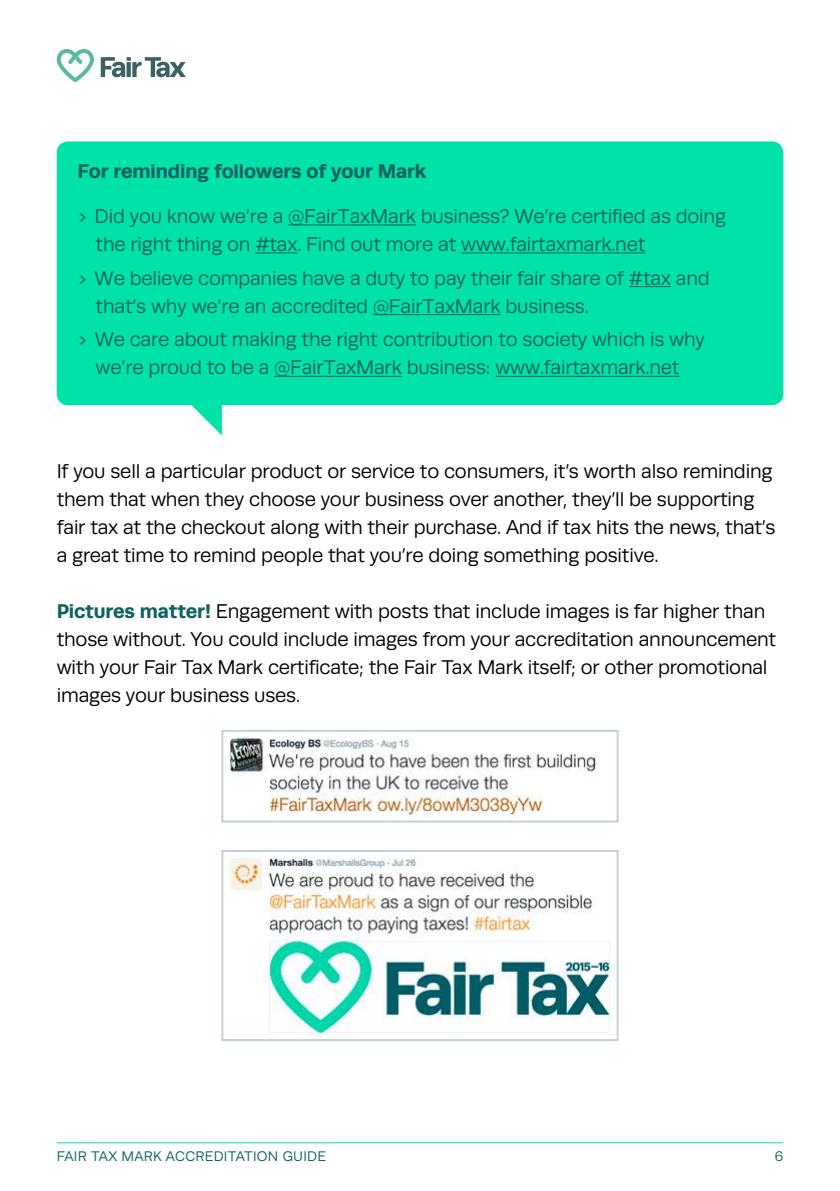
<style>
.page{position:relative;width:840px;height:1191px;background:#fff}
.page>*{position:absolute;margin:0;border:0;box-sizing:border-box;transform-origin:0 0}
.t1{font:20px/28px "Runda";letter-spacing:-.01em;color:#000}
.t2{font:20px/28px "Runda";letter-spacing:-.01em;color:#106262}
.t3{font:700 20px "Runda";letter-spacing:-.01em;color:#106262}
.t4{font:14px "Runda";letter-spacing:.02em;color:#106262}
.s1{font-weight:700;color:#106262}
</style>
<div class="page">
<hr style="left:57px;top:1142px;width:725px;height:1px;background:#00e2a7">
<svg style="left:101px;top:57px;width:85px;height:20px"></svg>
<svg style="left:57px;top:49px;width:37px;height:33px"></svg>
<svg style="left:57px;top:141px;width:725px;height:294px;background:#19e4af"></svg>
<hr style="left:288px;top:224px;width:127px;height:1px;background:#106262">
<hr style="left:255px;top:252px;width:42px;height:1px;background:#106262">
<hr style="left:461px;top:252px;width:184px;height:1px;background:#106262">
<hr style="left:628px;top:286px;width:42px;height:1px;background:#106262">
<hr style="left:373px;top:314px;width:127px;height:1px;background:#106262">
<hr style="left:274px;top:376px;width:127px;height:1px;background:#106262">
<hr style="left:495px;top:376px;width:184px;height:1px;background:#106262">
<img style="left:230px;top:738px;width:369px;height:81px">
<div style="left:221px;top:730px;width:397px;height:92px;border:2px solid #c0d1d1"></div>
<img style="left:225px;top:858px;width:390px;height:178px">
<div style="left:221px;top:850px;width:397px;height:191px;border:2px solid #c0d1d1"></div>
<p class="t3" style="left:78px;top:159px;width:350px">For reminding followers of your Mark</p>
<p class="t2" style="left:96px;top:202px;width:631px;text-indent:-17px">› Did you know we’re a @FairTaxMark business? We’re certified as doing the right thing on #tax. Find out more at www.fairtaxmark.net</p>
<p class="t2" style="left:96px;top:264px;width:615px;text-indent:-17px">› We believe companies have a duty to pay their fair share of #tax and that’s why we’re an accredited @FairTaxMark business.</p>
<p class="t2" style="left:79px;top:325px;width:627px;text-align:center">› We care about making the right contribution to society which is why we’re proud to be a @FairTaxMark business: www.fairtaxmark.net</p>
<p class="t1" style="left:57px;top:457px;width:719px">If you sell a particular product or service to consumers, it’s worth also reminding them that when they choose your business over another, they’ll be supporting fair tax at the checkout along with their purchase. And if tax hits the news, that’s a great time to remind people that you’re doing something positive.</p>
<p class="t1" style="left:57px;top:597px;width:720px"><span class="s1">Pictures matter!</span> Engagement with posts that include images is far higher than those without. You could include images from your accreditation announcement with your Fair Tax Mark certificate; the Fair Tax Mark itself; or other promotional images your business uses.</p>
<p class="t4" style="left:57px;top:1148px;width:271px">FAIR TAX MARK ACCREDITATION GUIDE</p>
<p class="t4" style="left:774px;top:1148px;width:10px">6</p>
</div>
